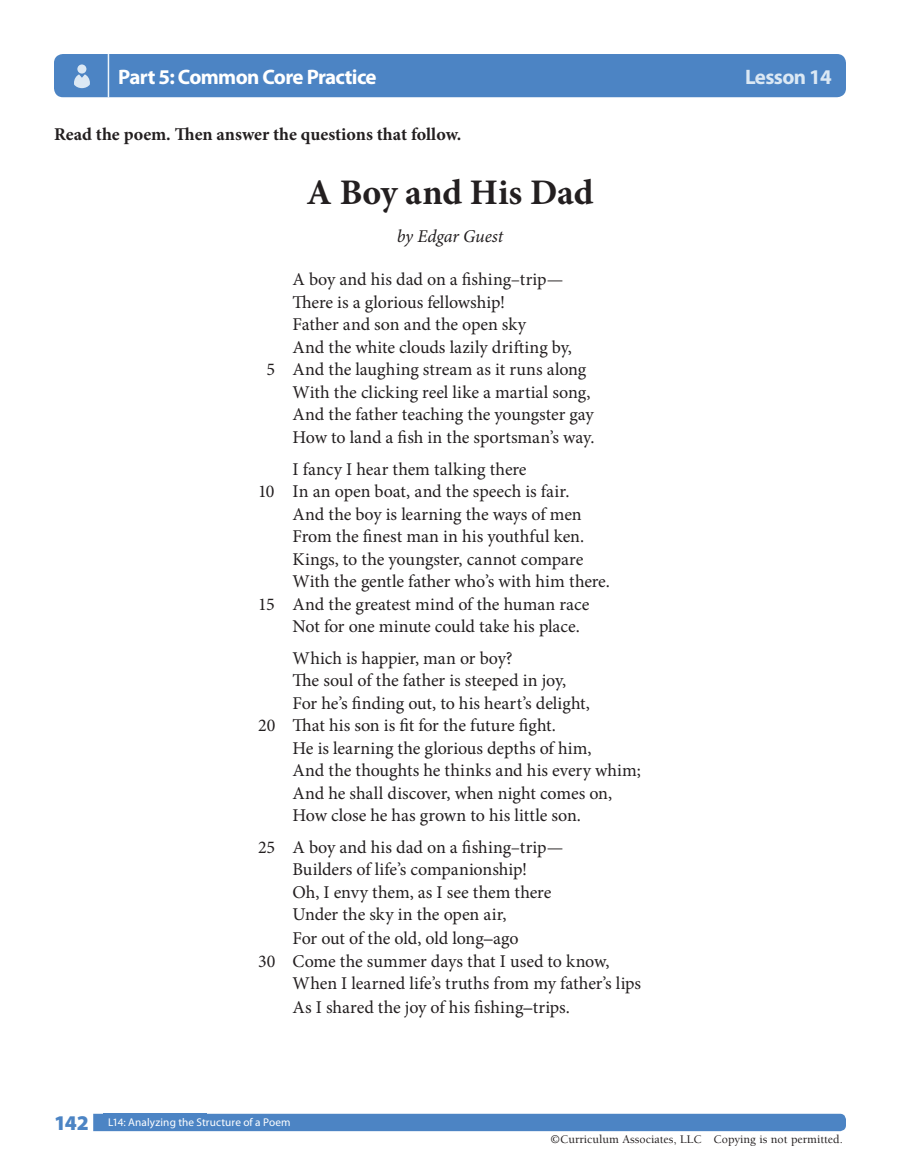
<style>
.page{position:relative;width:918px;height:1175px;background:#fff}
.page>*{position:absolute;margin:0;border:0;box-sizing:border-box;transform-origin:0 0}
.t1{font:700 36px "Minion Pro";letter-spacing:-.005em;color:#231f20}
.t2{font:700 21px "Myriad Pro";letter-spacing:-.03em;color:#fff}
.t3{font:700 21px "Myriad Pro";letter-spacing:-.03em;color:#dbe8f4}
.t4{font:18px "Minion Pro";letter-spacing:-.005em;color:#231f20}
.t5{font:700 18px "Minion Pro";color:#231f20}
.t6{font:18px "Minion Pro";letter-spacing:.015em;color:#231f20}
.t7{font:italic 18px "Minion Pro";letter-spacing:-.01em;color:#231f20}
.t8{font:500 12px "Berkeley Std";color:#231f20}
.t9{font:11.25px "Myriad Pro";letter-spacing:.01em;color:#fff}
.s1{font-family:"Berkeley Std";font-weight:500}
.s2{font-weight:900;font-size:21px;color:#4c84c4}
</style>
<div class="page">
<div style="left:54px;top:54px;width:792px;height:43px;background:#4c84c4;border-radius:9px"></div>
<hr style="left:108px;top:54px;width:1px;height:44px;background:#eef5fa">
<div style="left:58px;top:1113px;width:788px;height:18px;background:#4c84c4;border-radius:6px"></div>
<div style="left:54px;top:1112px;width:39px;height:21px;background:#fff"></div>
<div style="left:77px;top:64px;width:9px;height:10px;background:#dbe8f4;border-radius:50%"></div>
<svg style="left:74px;top:74px;width:16px;height:14px"></svg>
<p class="t2" style="left:118px;top:65px;width:260px">Part 5: Common Core Practice</p>
<p class="t5" style="left:54px;top:121px;width:409px">Read the poem. Then answer the questions that follow.</p>
<h1 class="t1" style="left:307px;top:167px;width:288px">A Boy and His Dad</h1>
<p class="t7" style="left:397px;top:224px;width:108px">by Edgar Guest</p>
<p class="t4" style="left:293px;top:268px;width:272px">A boy and his dad on a fishing–trip—</p>
<p class="t4" style="left:293px;top:290px;width:214px">There is a glorious fellowship!</p>
<p class="t4" style="left:293px;top:313px;width:235px">Father and son and the open sky</p>
<p class="t4" style="left:293px;top:335px;width:281px">And the white clouds lazily drifting by,</p>
<p class="t4" style="left:267px;top:358px;width:321px">5 And the laughing stream as it runs along</p>
<p class="t4" style="left:293px;top:380px;width:300px">With the clicking reel like a martial song,</p>
<p class="t4" style="left:293px;top:403px;width:303px">And the father teaching the youngster gay</p>
<p class="t4" style="left:293px;top:425px;width:303px">How to land a fish in the sportsman’s way.</p>
<p class="t6" style="left:293px;top:457px;width:236px">I fancy I hear them talking there</p>
<p class="t4" style="left:258px;top:479px;width:313px">10 In an open boat, and the speech is fair.</p>
<p class="t4" style="left:293px;top:502px;width:291px">And the boy is learning the ways of men</p>
<p class="t4" style="left:293px;top:524px;width:293px">From the finest man in his youthful ken.</p>
<p class="t4" style="left:293px;top:547px;width:292px">Kings, to the youngster, cannot compare</p>
<p class="t4" style="left:293px;top:569px;width:319px">With the gentle father who’s with him there.</p>
<p class="t4" style="left:258px;top:592px;width:333px">15 And the greatest mind of the human race</p>
<p class="t4" style="left:293px;top:614px;width:289px">Not for one minute could take his place.</p>
<p class="t4" style="left:293px;top:646px;width:221px">Which is happier, man or boy?</p>
<p class="t4" style="left:293px;top:668px;width:275px">The soul of the father is steeped in joy,</p>
<p class="t4" style="left:293px;top:691px;width:299px">For he’s finding out, to his heart’s delight,</p>
<p class="t4" style="left:258px;top:713px;width:300px">20 That his son is fit for the future fight.</p>
<p class="t4" style="left:293px;top:736px;width:301px">He is learning the glorious depths of him,</p>
<p class="t4" style="left:293px;top:758px;width:350px">And the thoughts he thinks and his every whim;</p>
<p class="t4" style="left:293px;top:781px;width:321px">And he shall discover, when night comes on,</p>
<p class="t4" style="left:293px;top:803px;width:290px">How close he has grown to his little son.</p>
<p class="t4" style="left:258px;top:835px;width:307px">25 A boy and his dad on a fishing–trip—</p>
<p class="t4" style="left:293px;top:857px;width:236px">Builders of life’s companionship!</p>
<p class="t4" style="left:293px;top:880px;width:260px">Oh, I envy them, as I see them there</p>
<p class="t4" style="left:293px;top:902px;width:215px">Under the sky in the open air,</p>
<p class="t4" style="left:293px;top:926px;width:228px">For out of the old, old long<span class="s1">–</span>ago</p>
<p class="t4" style="left:258px;top:948px;width:353px">30 Come the summer days that I used to know,</p>
<p class="t4" style="left:293px;top:971px;width:350px">When I learned life’s truths from my father’s lips</p>
<p class="t4" style="left:293px;top:995px;width:279px">As I shared the joy of his fishing<span class="s1">–</span>trips.</p>
<p class="t9" style="left:54px;top:1116px;width:238px"><span class="s2">142</span> L14: Analyzing the Structure of a Poem</p>
<p class="t3" style="left:745px;top:65px;width:88px">Lesson 14</p>
<p class="t8" style="left:551px;top:1132px;width:294px">©Curriculum Associates, LLC Copying is not permitted.</p>
</div>
